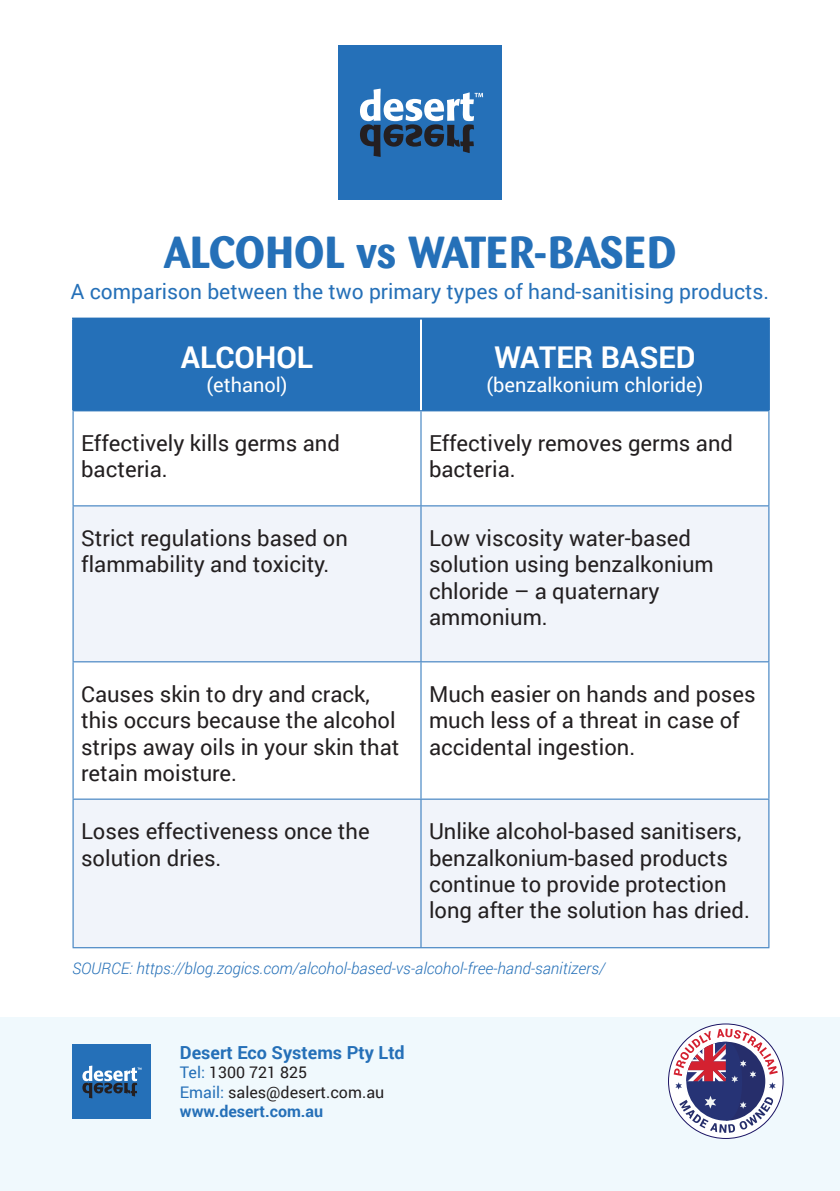
<style>
.page{position:relative;width:840px;height:1191px;background:#fff}
.page>*{position:absolute;margin:0;border:0;box-sizing:border-box;transform-origin:0 0}
.t1{font:700 44.4px "Barmeno BQ";color:#2570b8}
.t2{font:700 30px "Roboto";color:#fff}
.t3{font:22px/26.4px "Roboto";color:#231f20}
.t4{font:21px "Roboto";color:#2570b8}
.t5{font:20px "Roboto";color:#fff}
.t6{font:700 18px "Roboto";color:#2570b8}
.t7{font:italic 300 16px "Roboto";color:#2570b8}
.t8{font:16px "Roboto";color:#231f20}
.t9{font:700 16px "Roboto";color:#2570b8}
.s1{color:#2570b8}
</style>
<div class="page">
<div style="left:0;top:1017px;width:839px;height:174px;background:#f0f9fd"></div>
<svg style="left:668px;top:1024px;width:114px;height:114px"></svg>
<svg style="left:673px;top:1028px;width:104px;height:104px"></svg>
<div style="left:338px;top:46px;width:163px;height:154px;background:#2570b8"></div>
<svg style="left:360px;top:89px;width:123px;height:68px"></svg>
<div style="left:72px;top:1045px;width:78px;height:74px;background:#2570b8"></div>
<svg style="left:82px;top:1065px;width:59px;height:33px"></svg>
<div style="left:74px;top:319px;width:693px;height:91px;background:#2570b8"></div>
<svg style="left:74px;top:506px;width:694px;height:441px;fill:#f1f4fa"></svg>
<hr style="left:72px;top:317px;width:349px;height:2px;background:#2570b8">
<hr style="left:72px;top:319px;width:2px;height:91px;background:#2570b8">
<hr style="left:421px;top:317px;width:348px;height:2px;background:#2570b8">
<hr style="left:767px;top:319px;width:2px;height:91px;background:#2570b8">
<hr style="left:420px;top:319px;width:2px;height:91px;background:#fff">
<hr style="left:72px;top:410px;width:349px;height:1px;background:#2570b8">
<hr style="left:72px;top:411px;width:2px;height:94px;background:#2570b8">
<hr style="left:421px;top:410px;width:348px;height:1px;background:#2570b8">
<hr style="left:420px;top:411px;width:1px;height:94px;background:#2570b8">
<hr style="left:768px;top:411px;width:1px;height:94px;background:#2570b8">
<hr style="left:72px;top:505px;width:349px;height:1px;background:#2570b8">
<hr style="left:72px;top:506px;width:2px;height:155px;background:#2570b8">
<hr style="left:421px;top:505px;width:348px;height:1px;background:#2570b8">
<hr style="left:420px;top:506px;width:1px;height:155px;background:#2570b8">
<hr style="left:768px;top:506px;width:1px;height:155px;background:#2570b8">
<hr style="left:72px;top:661px;width:349px;height:1px;background:#2570b8">
<hr style="left:72px;top:662px;width:2px;height:136px;background:#2570b8">
<hr style="left:421px;top:661px;width:348px;height:1px;background:#2570b8">
<hr style="left:420px;top:662px;width:1px;height:136px;background:#2570b8">
<hr style="left:768px;top:662px;width:1px;height:136px;background:#2570b8">
<hr style="left:72px;top:798px;width:349px;height:1px;background:#2570b8">
<hr style="left:72px;top:799px;width:2px;height:148px;background:#2570b8">
<hr style="left:421px;top:798px;width:348px;height:1px;background:#2570b8">
<hr style="left:420px;top:799px;width:1px;height:148px;background:#2570b8">
<hr style="left:768px;top:799px;width:1px;height:148px;background:#2570b8">
<hr style="left:72px;top:947px;width:349px;height:1px;background:#2570b8">
<hr style="left:421px;top:947px;width:348px;height:1px;background:#2570b8">
<p class="t1" style="left:164px;top:226px;width:513px">ALCOHOL vs WATER-BASED</p>
<p class="t4" style="left:71px;top:277px;width:699px">A comparison between the two primary types of hand-sanitising products.</p>
<p class="t2" style="left:181px;top:336px;width:134px">ALCOHOL</p>
<p class="t5" style="left:206px;top:371px;width:82px">(ethanol)</p>
<p class="t2" style="left:494px;top:336px;width:202px">WATER BASED</p>
<p class="t5" style="left:486px;top:371px;width:218px">(benzalkonium chloride)</p>
<p class="t3" style="left:81px;top:429px;width:260px">Effectively kills germs and bacteria.</p>
<p class="t3" style="left:429px;top:429px;width:305px">Effectively removes germs and bacteria.</p>
<p class="t3" style="left:81px;top:524px;width:268px">Strict regulations based on flammability and toxicity.</p>
<p class="t3" style="left:429px;top:524px;width:286px">Low viscosity water-based solution using benzalkonium chloride – a quaternary ammonium.</p>
<p class="t3" style="left:81px;top:680px;width:320px">Causes skin to dry and crack, this occurs because the alcohol strips away oils in your skin that retain moisture.</p>
<p class="t3" style="left:429px;top:680px;width:328px">Much easier on hands and poses much less of a threat in case of accidental ingestion.</p>
<p class="t3" style="left:81px;top:817px;width:290px">Loses effectiveness once the solution dries.</p>
<p class="t3" style="left:429px;top:817px;width:322px">Unlike alcohol-based sanitisers, benzalkonium-based products continue to provide protection long after the solution has dried.</p>
<p class="t7" style="left:72px;top:957px;width:534px">SOURCE: https://blog.zogics.com/alcohol-based-vs-alcohol-free-hand-sanitizers/</p>
<p class="t6" style="left:180px;top:1040px;width:226px">Desert Eco Systems Pty Ltd</p>
<p class="t8" style="left:180px;top:1061px;width:129px"><span class="s1">Tel:</span> 1300 721 825</p>
<p class="t8" style="left:180px;top:1080px;width:206px"><span class="s1">Email:</span> sales@desert.com.au</p>
<p class="t9" style="left:180px;top:1099px;width:145px">www.desert.com.au</p>
</div>
